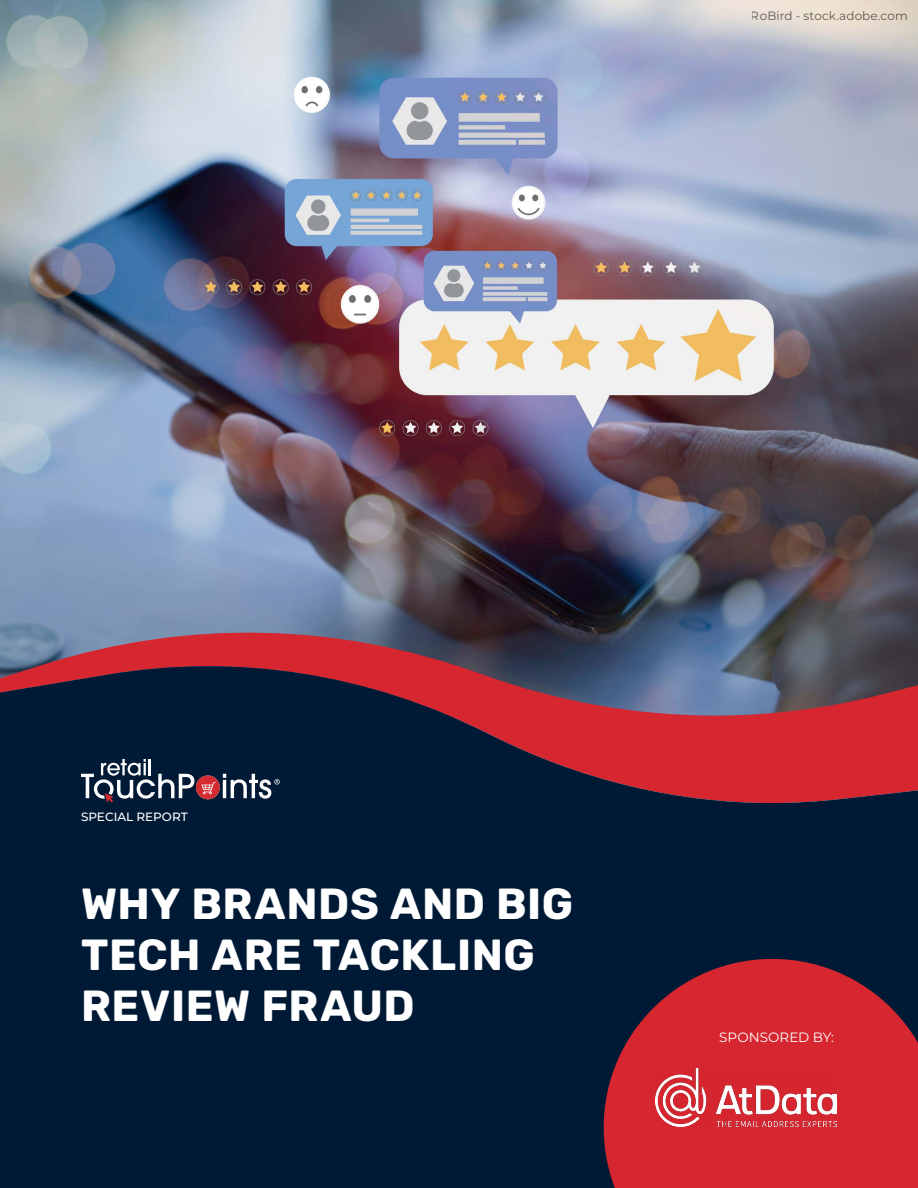
<style>
.page{position:relative;width:918px;height:1188px;background:#fff}
.page>*{position:absolute;margin:0;border:0;box-sizing:border-box;transform-origin:0 0}
.t1{font:700 43.5px/51px "Rubik";letter-spacing:.01em;color:#fff}
.t2{font:13.5px "Montserrat";letter-spacing:.005em;color:#fff}
.t3{font:12px "Montserrat";letter-spacing:.005em;color:#000}
.t4{font:500 12px "Montserrat";color:#fff}
</style>
<div class="page">
<img style="left:0;top:0;width:918px;height:619px">
<svg style="left:0;top:619px;width:918px;height:34px;background:#625468"></svg>
<svg style="left:0;top:653px;width:918px;height:535px;background:#1c1f39"></svg>
<svg style="left:81px;top:759px;width:199px;height:43px;background:#3f4a5f"></svg>
<svg style="left:604px;top:959px;width:314px;height:229px;background:#b32431"></svg>
<img style="left:656px;top:1069px;width:181px;height:57px">
<p class="t3" style="left:751px;top:8px;width:158px">RoBird - stock.adobe.com</p>
<p class="t4" style="left:81px;top:808px;width:108px">SPECIAL REPORT</p>
<p class="t1" style="left:81px;top:879px;width:494px">WHY BRANDS AND BIG<br>TECH ARE TACKLING<br>REVIEW FRAUD</p>
<p class="t2" style="left:719px;top:1029px;width:116px">SPONSORED BY:</p>
</div>
